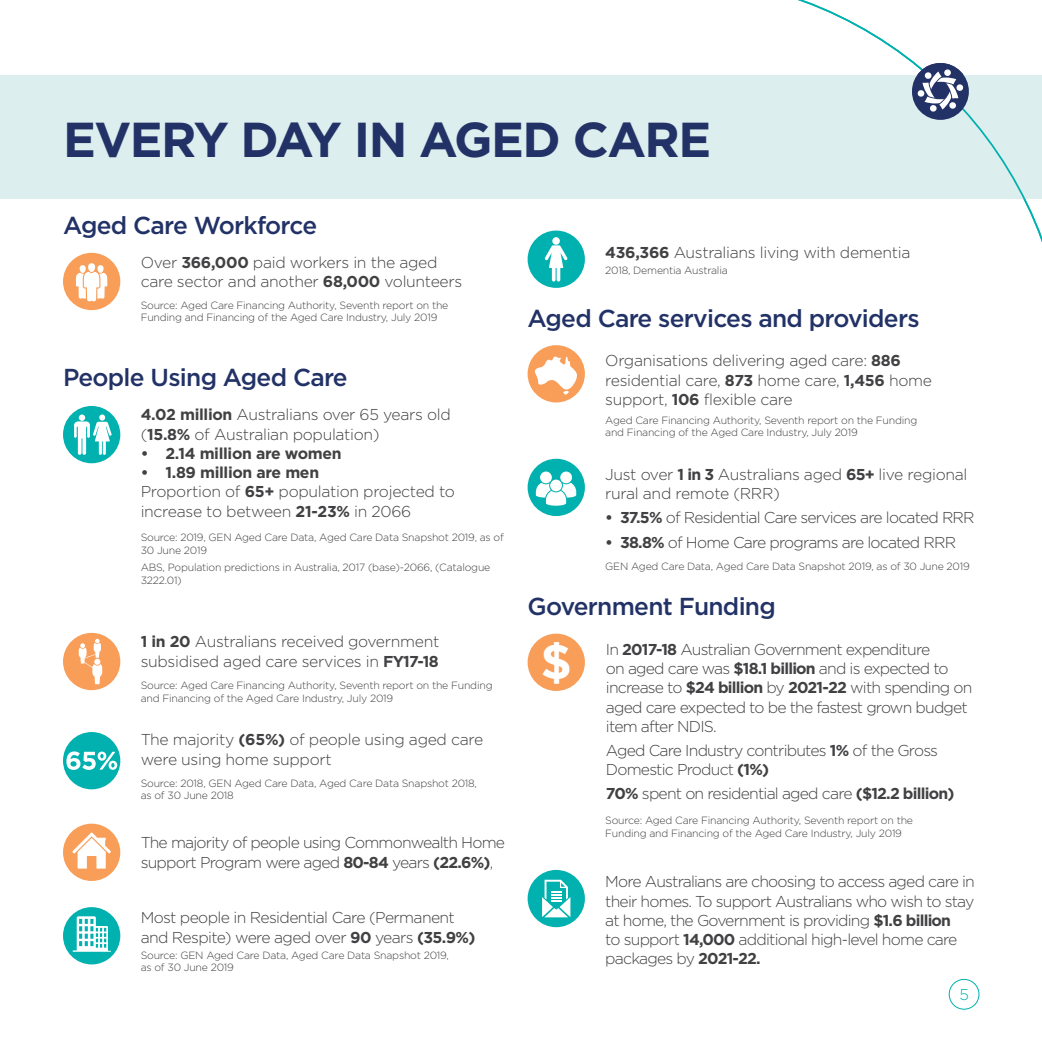
<style>
.page{position:relative;width:1042px;height:1042px;background:#fff}
.page>*{position:absolute;margin:0;border:0;box-sizing:border-box;transform-origin:0 0}
.t1{font:700 49px "Gotham";letter-spacing:-.03em;color:#223266}
.t2{font:700 48.82px "Gotham";color:#fff}
.t3{font:500 24.5px "Gotham";letter-spacing:-.03em;color:#223266}
.t4{font:300 15.75px/19.2px "Gotham";letter-spacing:-.05em;color:#414042}
.t5{font:300 15.75px/19.2px "Gotham";letter-spacing:-.02em;color:#414042}
.t6{font:700 15.75px "Gotham";letter-spacing:-.02em;color:#414042}
.t7{font:300 15.75px "Gotham";color:#00b1af}
.t8{font:300 10.5px/12.6px "Gotham";letter-spacing:-.02em;color:#414042}
.s1{font-weight:700}
</style>
<div class="page">
<div style="left:949px;top:979px;width:30px;height:30px;border:1px solid #00b1af;border-radius:50%"></div>
<div style="left:0;top:75px;width:1042px;height:123px;background:#dee"></div>
<svg style="left:663px;top:0;width:379px;height:242px"></svg>
<div style="left:63px;top:406px;width:57px;height:57px;background:#00b1af;border-radius:50%"></div>
<svg style="left:74px;top:414px;width:38px;height:41px"></svg>
<div style="left:63px;top:253px;width:57px;height:57px;background:#f89e59;border-radius:50%"></div>
<svg style="left:76px;top:263px;width:31px;height:39px"></svg>
<div style="left:527px;top:345px;width:58px;height:57px;background:#f89e59;border-radius:50%"></div>
<div style="left:527px;top:633px;width:58px;height:58px;background:#f89e59;border-radius:50%"></div>
<div style="left:527px;top:459px;width:58px;height:57px;background:#00b1af;border-radius:50%"></div>
<div style="left:540px;top:471px;width:12px;height:12px;background:#fff;border-radius:50%"></div>
<div style="left:560px;top:471px;width:12px;height:12px;background:#fff;border-radius:50%"></div>
<div style="left:550px;top:480px;width:12px;height:11px;background:#fff;border-radius:50%"></div>
<svg style="left:536px;top:483px;width:40px;height:23px"></svg>
<div style="left:527px;top:870px;width:58px;height:57px;background:#00b1af;border-radius:50%"></div>
<div style="left:527px;top:231px;width:58px;height:57px;background:#00b1af;border-radius:50%"></div>
<svg style="left:544px;top:245px;width:23px;height:37px"></svg>
<div style="left:552px;top:237px;width:8px;height:8px;background:#fff;border-radius:50%"></div>
<div style="left:63px;top:732px;width:57px;height:57px;background:#00b1af;border-radius:50%"></div>
<svg style="left:66px;top:751px;width:51px;height:19px"></svg>
<div style="left:63px;top:823px;width:57px;height:58px;background:#f89e59;border-radius:50%"></div>
<div style="left:63px;top:907px;width:57px;height:57px;background:#00b1af;border-radius:50%"></div>
<svg style="left:73px;top:916px;width:38px;height:36px"></svg>
<svg style="left:72px;top:832px;width:39px;height:36px"></svg>
<svg style="left:534px;top:356px;width:43px;height:40px"></svg>
<div style="left:63px;top:633px;width:57px;height:57px;background:#f89e59;border-radius:50%"></div>
<svg style="left:79px;top:639px;width:23px;height:45px"></svg>
<svg style="left:542px;top:880px;width:28px;height:37px"></svg>
<div style="left:912px;top:63px;width:57px;height:57px;background:#223266;border-radius:50%"></div>
<div style="left:930px;top:105px;width:6px;height:7px;background:#fff;border-radius:50%"></div>
<svg style="left:917px;top:71px;width:46px;height:39px"></svg>
<h1 class="t1" style="left:63px;top:112px;width:650px">EVERY DAY IN AGED CARE</h1>
<h3 class="t3" style="left:63px;top:212px;width:256px">Aged Care Workforce</h3>
<h3 class="t5" style="left:141px;top:252px;width:323px">Over <span class="s1">366,000</span> paid workers in the aged care sector and another <span class="s1">68,000</span> volunteers</h3>
<p class="t8" style="left:141px;top:298px;width:309px">Source: Aged Care Financing Authority, Seventh report on the<br>Funding and Financing of the Aged Care Industry, July 2019</p>
<h3 class="t3" style="left:63px;top:364px;width:286px">People Using Aged Care</h3>
<h3 class="t5" style="left:141px;top:405px;width:312px"><span class="s1">4.02 million</span> Australians over 65 years old (<span class="s1">15.8%</span> of Australian population)</h3>
<h3 class="t6" style="left:141px;top:444px;width:203px">• 2.14 million are women</h3>
<h3 class="t5" style="left:141px;top:463px;width:316px"><span class="s1">• 1.89 million are men<br></span>Proportion of <span class="s1">65+</span> population projected to increase to between <span class="s1">21-23%</span> in 2066</h3>
<p class="t8" style="left:141px;top:531px;width:365px">Source: 2019, GEN Aged Care Data, Aged Care Data Snapshot 2019, as of<br>30 June 2019</p>
<p class="t8" style="left:141px;top:561px;width:351px">ABS, Population predictions in Australia, 2017 (base)-2066, (Catalogue<br>3222.01)</p>
<h3 class="t5" style="left:141px;top:632px;width:300px"><span class="s1">1 in 20</span> Australians received government subsidised aged care services in <span class="s1">FY17-18</span></h3>
<p class="t8" style="left:141px;top:679px;width:353px">Source: Aged Care Financing Authority, Seventh report on the Funding and Financing of the Aged Care Industry, July 2019</p>
<h3 class="t5" style="left:141px;top:730px;width:344px">The majority <span class="s1">(65%)</span> of people using aged care were using home support</h3>
<p class="t8" style="left:141px;top:777px;width:338px">Source: 2018, GEN Aged Care Data, Aged Care Data Snapshot 2018, as of 30 June 2018</p>
<h3 class="t4" style="left:141px;top:833px;width:366px">The majority of people using Commonwealth Home support Program were aged <span class="s1">80-84</span> years <span class="s1">(22.6%)</span>,</h3>
<h3 class="t4" style="left:141px;top:908px;width:336px">Most people in Residential Care (Permanent and Respite) were aged over <span class="s1">90</span> years <span class="s1">(35.9%)</span></h3>
<p class="t8" style="left:141px;top:948px;width:310px">Source: GEN Aged Care Data, Aged Care Data Snapshot 2019, as of 30 June 2019</p>
<h3 class="t5" style="left:605px;top:243px;width:307px"><span class="s1">436,366</span> Australians living with dementia</h3>
<p class="t8" style="left:605px;top:264px;width:124px">2018, Dementia Australia</p>
<h3 class="t3" style="left:527px;top:304px;width:393px">Aged Care services and providers</h3>
<h3 class="t5" style="left:605px;top:351px;width:328px">Organisations delivering aged care: <span class="s1">886 </span>residential care, <span class="s1">873</span> home care, <span class="s1">1,456</span> home support, <span class="s1">106</span> flexible care</h3>
<p class="t8" style="left:605px;top:414px;width:314px">Aged Care Financing Authority, Seventh report on the Funding and Financing of the Aged Care Industry, July 2019</p>
<h3 class="t5" style="left:605px;top:464px;width:364px">Just over <span class="s1">1 in 3</span> Australians aged <span class="s1">65+</span> live regional rural and remote (RRR)</h3>
<h3 class="t4" style="left:605px;top:508px;width:371px"><span class="s1">• 37.5%</span> of Residential Care services are located RRR</h3>
<h3 class="t4" style="left:605px;top:532px;width:352px"><span class="s1">• 38.8%</span> of Home Care programs are located RRR</h3>
<p class="t8" style="left:605px;top:560px;width:366px">GEN Aged Care Data, Aged Care Data Snapshot 2019, as of 30 June 2019</p>
<h3 class="t3" style="left:527px;top:593px;width:250px">Government Funding</h3>
<h2 class="t2" style="left:540px;top:633px;width:33px">$</h2>
<h3 class="t4" style="left:606px;top:639px;width:368px">In <span class="s1">2017-18</span> Australian Government expenditure<br>on aged care was <span class="s1">$18.1 billion</span> and is expected to increase to <span class="s1">$24 billion</span> by <span class="s1">2021-22</span> with spending on aged care expected to be the fastest grown budget item after NDIS.</h3>
<h3 class="t4" style="left:606px;top:740px;width:334px">Aged Care Industry contributes <span class="s1">1%</span> of the Gross<br>Domestic Product <span class="s1">(1%)</span></h3>
<h3 class="t4" style="left:606px;top:784px;width:350px"><span class="s1">70%</span> spent on residential aged care <span class="s1">($12.2 billion)</span></h3>
<p class="t8" style="left:605px;top:814px;width:309px">Source: Aged Care Financing Authority, Seventh report on the<br>Funding and Financing of the Aged Care Industry, July 2019</p>
<h3 class="t4" style="left:605px;top:872px;width:371px">More Australians are choosing to access aged care in their homes. To support Australians who wish to stay at home, the Government is providing <span class="s1">$1.6 billion<br></span>to support <span class="s1">14,000</span> additional high‑level home care packages by <span class="s1">2021‑22.</span></h3>
<h3 class="t7" style="left:959px;top:986px;width:11px">5</h3>
</div>
